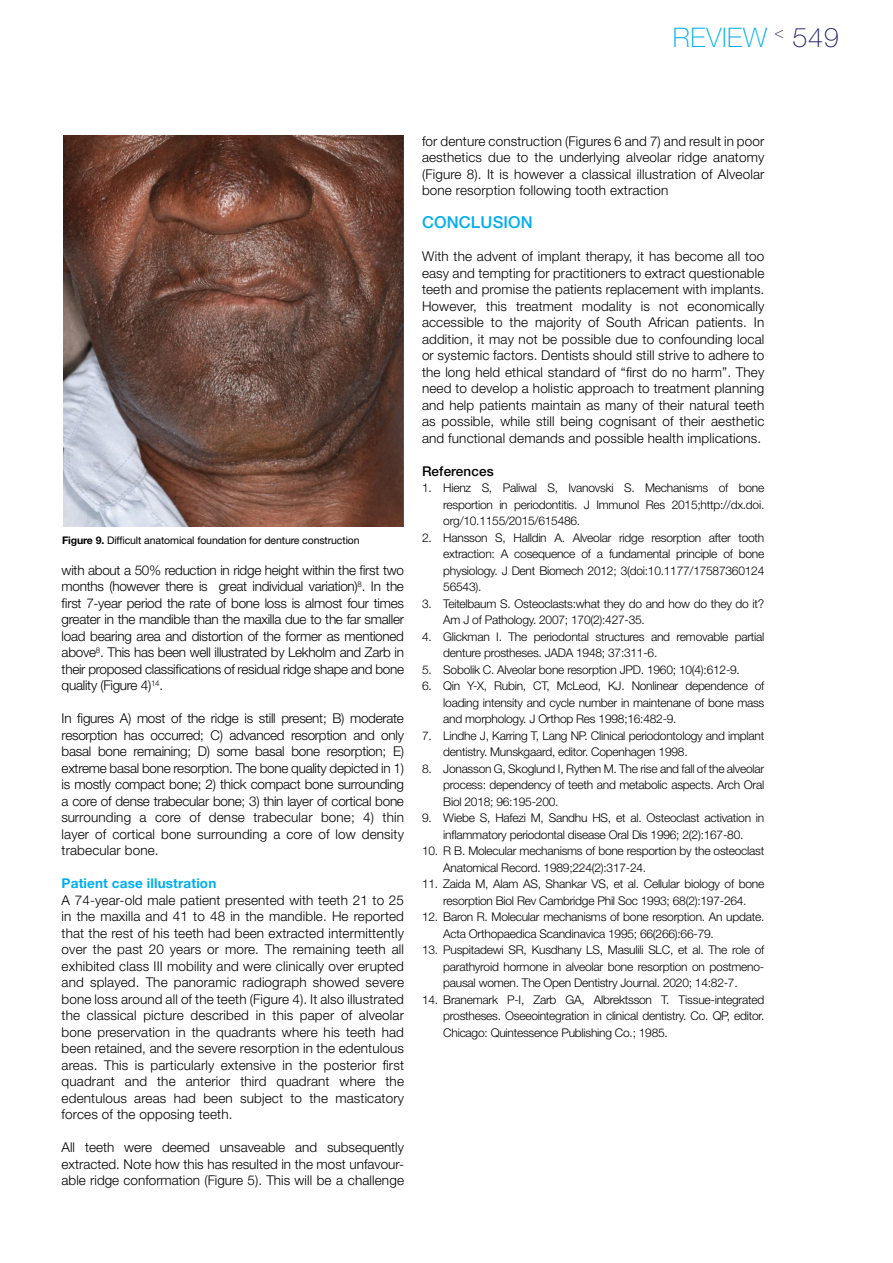
<style>
.page{position:relative;width:893px;height:1263px;background:#fff}
.page>*{position:absolute;margin:0;border:0;box-sizing:border-box;transform-origin:0 0}
.Header_Category_RC_7{font:100 27px "Helvetica Neue LT Std";letter-spacing:.025em;color:#00aeef}
.Text_Header_RC_74_4{font:500 16.5px "Helvetica Neue LT Std";letter-spacing:.01em;color:#00aeef}
.Text_Body_RC_74_4{font:300 13.5px/16.5px "Helvetica Neue LT Std";letter-spacing:.01em;color:#000;text-align:justify}
.Text_Body_RC_74_4-2{font:700 13.5px "Helvetica Neue LT Std";letter-spacing:.01em;color:#00aeef}
.Article_References_H{font:500 13.5px "Helvetica Neue LT Std";letter-spacing:.01em;color:#000}
.t1{font:300 12px/16.5px "Helvetica Neue LT Std";letter-spacing:-.02em;color:#000;text-align:justify}
.Figure_Description_B{font:10.5px "Helvetica Neue LT Std";letter-spacing:-.01em;color:#000}
.s1{color:#221d67}
.s2{font-weight:700}
</style>
<div class="page">
<img style="left:64px;top:135px;width:340px;height:391px">
<p class="Header_Category_RC_7" style="left:673px;top:22px;width:168px">REVIEW <sup>&lt;</sup> <span class="s1">549</span></p>
<p class="Figure_Description_B" style="left:62px;top:534px;width:299px"><span class="s2">Figure 9.</span> Difficult anatomical foundation for denture construction</p>
<p class="Text_Body_RC_74_4" style="left:62px;top:561px;width:344px">with about a 50% reduction in ridge height within the first two months (however there is great individual variation)<sup>8</sup>. In the first 7-year period the rate of bone loss is almost four times greater in the mandible than the maxilla due to the far smaller load bearing area and distortion of the former as mentioned above<sup>8</sup>. This has been well illustrated by Lekholm and Zarb in their proposed classifications of residual ridge shape and bone quality (Figure 4)<sup>14</sup>.</p>
<p class="Text_Body_RC_74_4" style="left:62px;top:710px;width:344px">In figures A) most of the ridge is still present; B) moderate resorption has occurred; C) advanced resorption and only basal bone remaining; D) some basal bone resorption; E) extreme basal bone resorption. The bone quality depicted in 1) is mostly compact bone; 2) thick compact bone surrounding a core of dense trabecular bone; 3) thin layer of cortical bone surrounding a core of dense trabecular bone; 4) thin layer of cortical bone surrounding a core of low density trabecular bone.</p>
<p class="Text_Body_RC_74_4-2" style="left:62px;top:875px;width:156px">Patient case illustration</p>
<p class="Text_Body_RC_74_4" style="left:62px;top:891px;width:344px">A 74-year-old male patient presented with teeth 21 to 25 in the maxilla and 41 to 48 in the mandible. He reported that the rest of his teeth had been extracted intermittently over the past 20 years or more. The remaining teeth all exhibited class III mobility and were clinically over erupted and splayed. The panoramic radiograph showed severe bone loss around all of the teeth (Figure 4). It also illustrated the classical picture described in this paper of alveolar bone preservation in the quadrants where his teeth had been retained, and the severe resorption in the edentulous areas. This is particularly extensive in the posterior first quadrant and the anterior third quadrant where the edentulous areas had been subject to the masticatory forces of the opposing teeth.</p>
<p class="Text_Body_RC_74_4" style="left:62px;top:1139px;width:344px">All teeth were deemed unsaveable and subsequently extracted. Note how this has resulted in the most unfavour&shy;able ridge conformation (Figure 5). This will be a challenge</p>
<p class="Text_Body_RC_74_4" style="left:422px;top:132px;width:344px">for denture construction (Figures 6 and 7) and result in poor aesthetics due to the underlying alveolar ridge anatomy (Figure 8). It is however a classical illustration of Alveolar bone resorption following tooth extraction</p>
<p class="Text_Header_RC_74_4" style="left:422px;top:213px;width:112px">CONCLUSION</p>
<p class="Text_Body_RC_74_4" style="left:422px;top:248px;width:344px">With the advent of implant therapy, it has become all too easy and tempting for practitioners to extract questionable teeth and promise the patients replacement with implants.<br>However, this treatment modality is not economically accessible to the majority of South African patients. In addition, it may not be possible due to confounding local or systemic factors. Dentists should still strive to adhere to the long held ethical standard of “first do no harm”. They need to develop a holistic approach to treatment planning and help patients maintain as many of their natural teeth as possible, while still being cognisant of their aesthetic and functional demands and possible health implications.</p>
<p class="Article_References_H" style="left:422px;top:463px;width:73px">References</p>
<p class="t1" style="left:443px;top:480px;width:323px;text-indent:-21px">1. Hienz S, Paliwal S, Ivanovski S. Mechanisms of bone resportion in periodontitis. J Immunol Res 2015;http://dx.doi. org/10.1155/2015/615486.</p>
<p class="t1" style="left:443px;top:529px;width:323px;text-indent:-21px">2. Hansson S, Halldin A. Alveolar ridge resorption after tooth extraction: A cosequence of a fundamental principle of bone physiology. J Dent Biomech 2012; 3(doi:10.1177/17587360124<br>56543).</p>
<p class="t1" style="left:443px;top:595px;width:323px;text-indent:-21px">3. Teitelbaum S. Osteoclasts:what they do and how do they do it?<br>Am J of Pathology. 2007; 170(2):427-35.</p>
<p class="t1" style="left:443px;top:628px;width:323px;text-indent:-21px">4. Glickman I. The periodontal structures and removable partial denture prostheses. JADA 1948; 37:311-6.</p>
<p class="t1" style="left:422px;top:661px;width:319px">5. Sobolik C. Alveolar bone resorption JPD. 1960; 10(4):612-9.</p>
<p class="t1" style="left:443px;top:678px;width:323px;text-indent:-21px">6. Qin Y-X, Rubin, CT, McLeod, KJ. Nonlinear dependence of loading intensity and cycle number in maintenane of bone mass and morphology. J Orthop Res 1998;16:482-9.</p>
<p class="t1" style="left:443px;top:727px;width:323px;text-indent:-21px">7. Lindhe J, Karring T, Lang NP. Clinical periodontology and implant dentistry. Munskgaard, editor. Copenhagen 1998.</p>
<p class="t1" style="left:443px;top:760px;width:323px;text-indent:-21px">8. Jonasson G, Skoglund I, Rythen M. The rise and fall of the alveolar process: dependency of teeth and metabolic aspects. Arch Oral Biol 2018; 96:195-200.</p>
<p class="t1" style="left:422px;top:810px;width:344px;text-align:center">9. Wiebe S, Hafezi M, Sandhu HS, et al. Osteoclast activation in inflammatory periodontal disease Oral Dis 1996; 2(2):167-80.</p>
<p class="t1" style="left:443px;top:843px;width:323px;text-indent:-21px">10. R B. Molecular mechanisms of bone resportion by the osteoclast<br>Anatomical Record. 1989;224(2):317-24.</p>
<p class="t1" style="left:422px;top:876px;width:344px;text-align:center">11. Zaida M, Alam AS, Shankar VS, et al. Cellular biology of bone resorption Biol Rev Cambridge Phil Soc 1993; 68(2):197-264.</p>
<p class="t1" style="left:443px;top:909px;width:323px;text-indent:-21px">12. Baron R. Molecular mechanisms of bone resorption. An update.<br>Acta Orthopaedica Scandinavica 1995; 66(266):66-79.</p>
<p class="t1" style="left:443px;top:942px;width:323px;text-indent:-21px">13. Puspitadewi SR, Kusdhany LS, Masulili SLC, et al. The role of parathyroid hormone in alveolar bone resorption on postmeno&shy;pausal women. The Open Dentistry Journal. 2020; 14:82-7.</p>
<p class="t1" style="left:443px;top:991px;width:323px;text-indent:-21px">14. Branemark P-I, Zarb GA, Albrektsson T. Tissue-integrated prostheses. Oseeointegration in clinical dentistry. Co. QP, editor.<br>Chicago: Quintessence Publishing Co.; 1985.</p>
</div>
